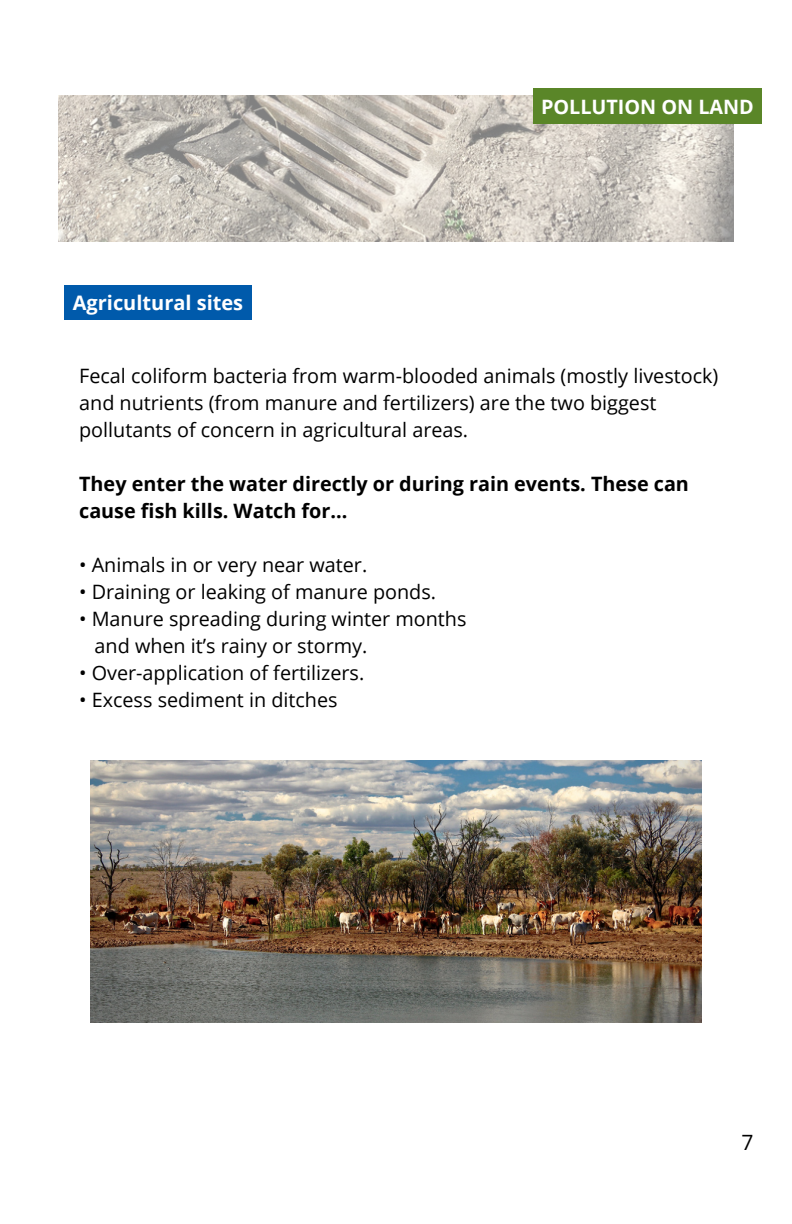
<style>
.page{position:relative;width:792px;height:1224px;background:#fff}
.page>*{position:absolute;margin:0;border:0;box-sizing:border-box;transform-origin:0 0}
.t1{font:21px "Open Sans";color:#000}
.t2{font:700 20px "Open Sans";color:#fff}
.t3{font:19.8px/27px "Open Sans";color:#000}
.t4{font:700 19.8px/27px "Open Sans";color:#000}
.t5{font:700 19.8px "Open Sans";color:#fff}
</style>
<div class="page">
<img style="left:59px;top:96px;width:675px;height:145px">
<img style="left:91px;top:760px;width:610px;height:263px">
<div style="left:65px;top:285px;width:187px;height:35px;background:#005aab"></div>
<div style="left:533px;top:88px;width:228px;height:36px;background:#5a8628"></div>
<p class="t2" style="left:73px;top:289px;width:172px">Agricultural sites</p>
<p class="t5" style="left:541px;top:92px;width:214px">POLLUTION ON LAND</p>
<p class="t3" style="left:79px;top:362px;width:641px">Fecal coliform bacteria from warm-blooded animals (mostly livestock) and nutrients (from manure and fertilizers) are the two biggest pollutants of concern in agricultural areas.</p>
<p class="t4" style="left:79px;top:470px;width:611px">They enter the water directly or during rain events. These can cause fish kills. Watch for...</p>
<p class="t3" style="left:79px;top:551px;width:290px">• Animals in or very near water.</p>
<p class="t3" style="left:79px;top:578px;width:358px">• Draining or leaking of manure ponds.</p>
<p class="t3" style="left:95px;top:605px;width:373px;text-indent:-15px">• Manure spreading during winter months and when it’s rainy or stormy.</p>
<p class="t3" style="left:79px;top:659px;width:287px">• Over-application of fertilizers.</p>
<p class="t3" style="left:79px;top:686px;width:260px">• Excess sediment in ditches</p>
<p class="t1" style="left:741px;top:1128px;width:14px">7</p>
</div>
